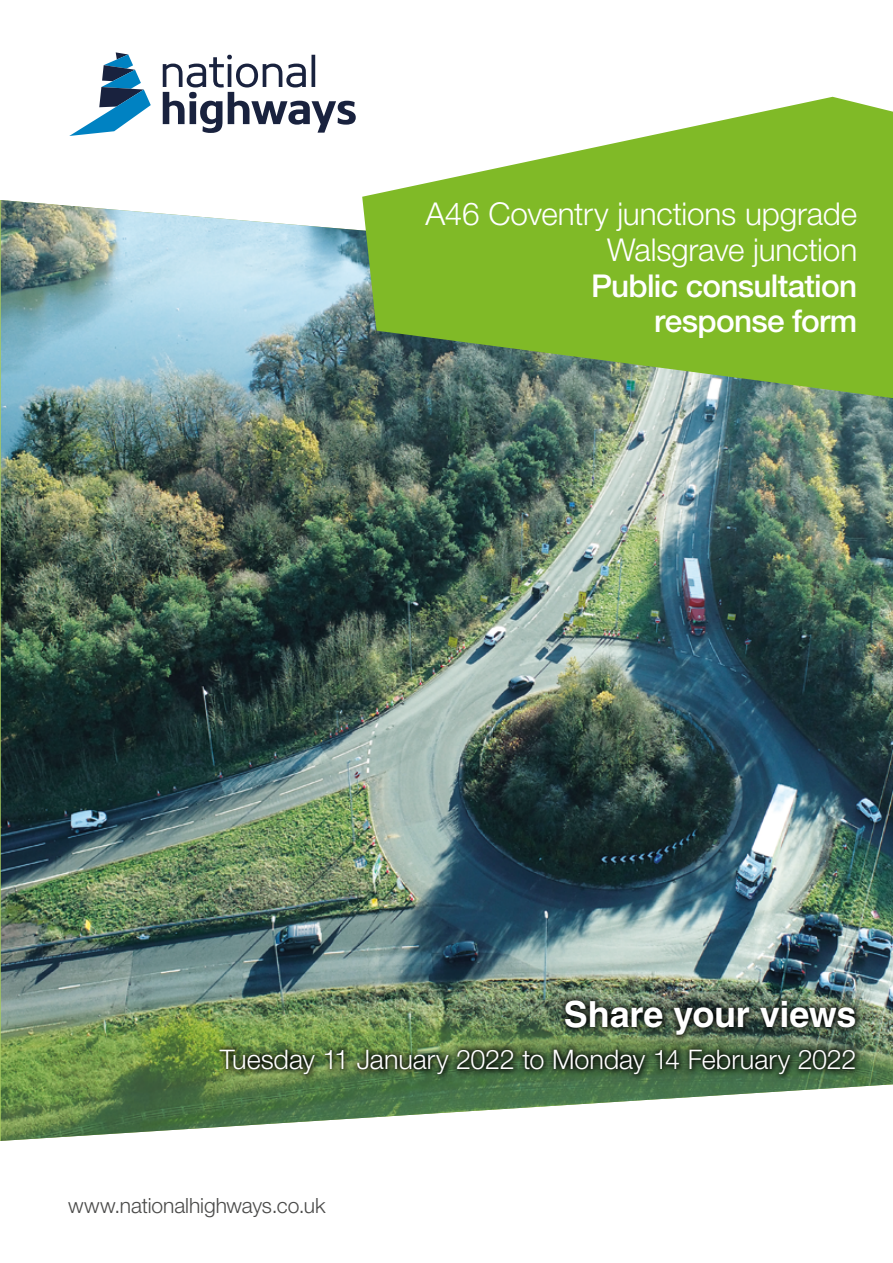
<style>
.page{position:relative;width:893px;height:1263px;background:#fff}
.page>*{position:absolute;margin:0;border:0;box-sizing:border-box;transform-origin:0 0}
.t1{font:700 36px "Helvetica LT Std";letter-spacing:-.01em;color:#fff}
.Cover_Title_-_Min{font:300 31.5px/36px "Helvetica Neue LT Pro";letter-spacing:-.005em;color:#fff;text-align:right}
.Cover_Title_-_Min-2{font:500 31.5px/34.5px "Helvetica Neue LT Pro";letter-spacing:-.02em;color:#fff;text-align:right}
.t2{font:300 27px "Helvetica Neue LT Pro";letter-spacing:-.005em;color:#fff}
.t3{font:300 21px "Helvetica Neue LT Pro";letter-spacing:-.005em;color:#4a4a49}
</style>
<div class="page">
<img style="left:1px;top:200px;width:892px;height:941px">
<svg style="left:362px;top:97px;width:531px;height:303px;background:#8fbc51"></svg>
<svg style="left:0;top:200px;width:1px;height:941px"></svg>
<svg style="left:69px;top:52px;width:82px;height:84px"></svg>
<svg style="left:163px;top:55px;width:193px;height:78px"></svg>
<div style="left:213px;top:992px;width:649px;height:89px;background:#000;opacity:.94"></div>
<p class="Cover_Title_-_Min" style="left:425px;top:195px;width:433px">A46 Coventry junctions upgrade<br>Walsgrave junction</p>
<p class="Cover_Title_-_Min-2" style="left:591px;top:268px;width:268px">Public consultation response form</p>
<p class="t1" style="left:564px;top:992px;width:294px">Share your views</p>
<p class="t2" style="left:220px;top:1042px;width:638px">Tuesday 11 January 2022 to Monday 14 February 2022</p>
<p class="t3" style="left:68px;top:1193px;width:259px">www.nationalhighways.co.uk</p>
</div>
